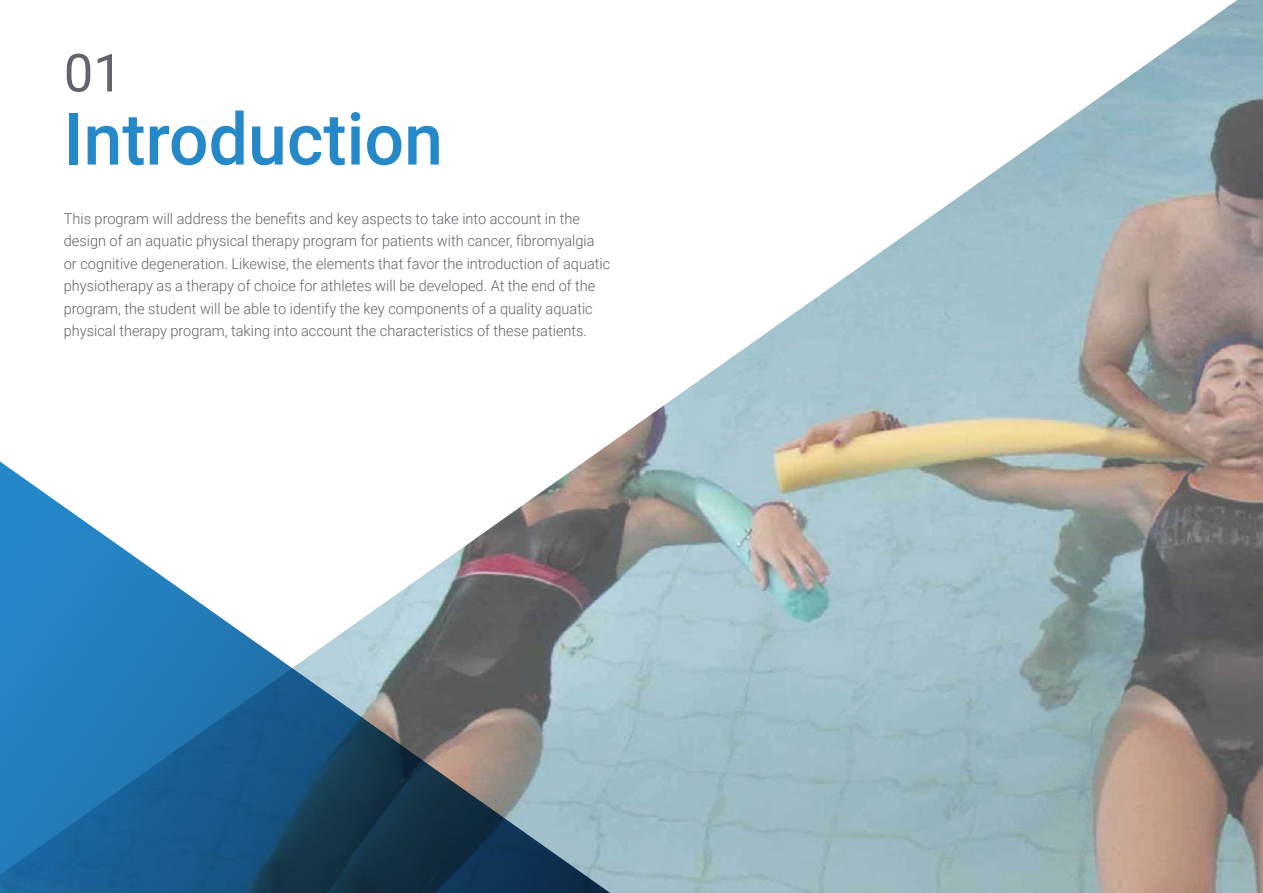
<style>
.page{position:relative;width:1263px;height:893px;background:#fff}
.page>*{position:absolute;margin:0;border:0;box-sizing:border-box;transform-origin:0 0}
.t1{font:500 72px "Roboto";color:#2488c9}
.t2{font:52.5px "Roboto";color:#61646a}
.t3{font:300 15px/22.5px "Roboto";color:#61646a}
</style>
<div class="page">
<img style="left:607px;top:0;width:656px;height:893px">
<svg style="left:0;top:446px;width:640px;height:447px"></svg>
<h2 class="t2" style="left:64px;top:36px;width:61px">01</h2>
<h1 class="t1" style="left:64px;top:89px;width:381px">Introduction</h1>
<p class="t3" style="left:64px;top:207px;width:548px">This program will address the benefits and key aspects to take into account in the design of an aquatic physical therapy program for patients with cancer, fibromyalgia or cognitive degeneration. Likewise, the elements that favor the introduction of aquatic physiotherapy as a therapy of choice for athletes will be developed. At the end of the program, the student will be able to identify the key components of a quality aquatic physical therapy program, taking into account the characteristics of these patients.</p>
</div>
